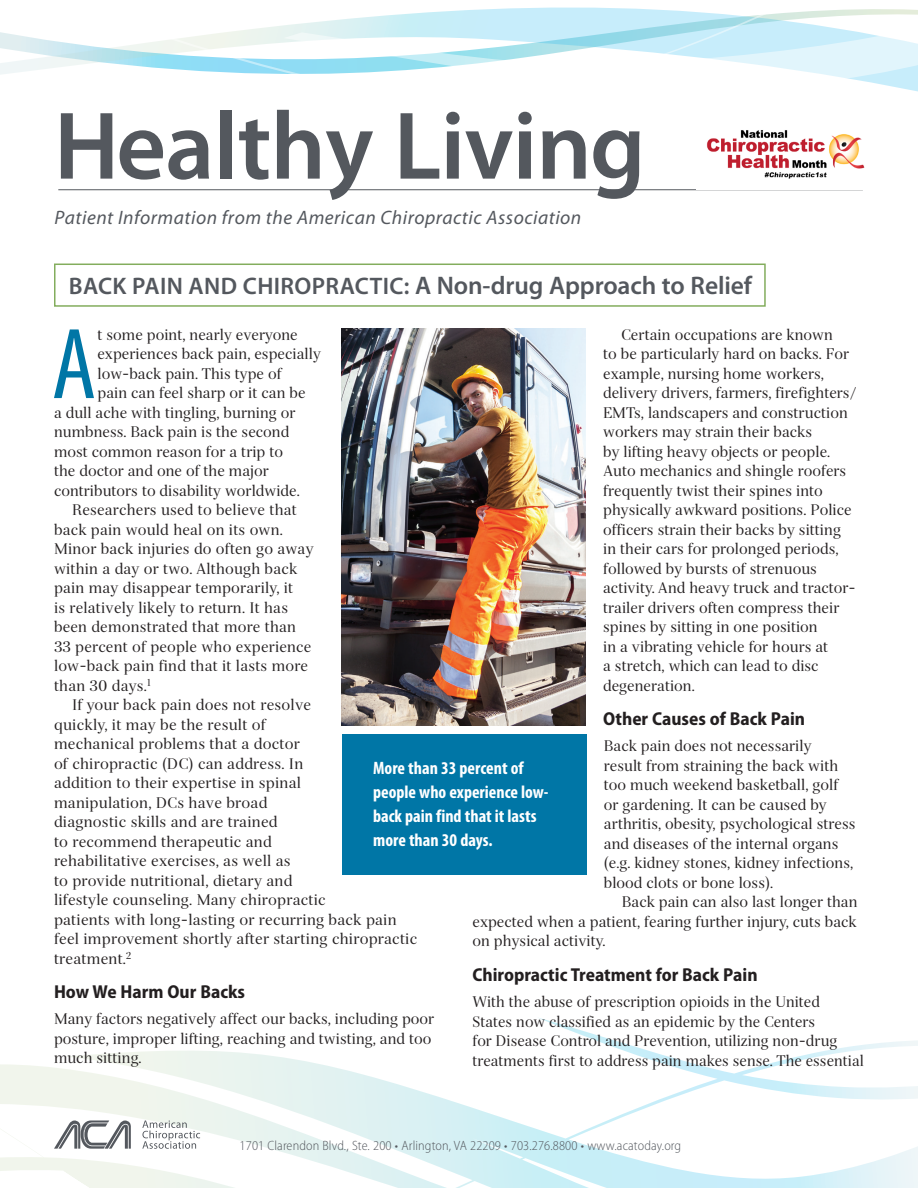
<style>
.page{position:relative;width:918px;height:1188px;background:#fff}
.page>*{position:absolute;margin:0;border:0;box-sizing:border-box;transform-origin:0 0}
.Main_body_text{font:condensed 101.85px "Myriad Pro";color:#0076a6}
.t1{font:600 96.9px "Myriad Pro";letter-spacing:-.01em;color:#54585e}
.Headline{font:600 25.5px "Myriad Pro";letter-spacing:-.005em;color:#54585e}
.t2{font:italic 19.5px "Myriad Pro";letter-spacing:.025em;color:#54585e}
.Subhead{font:700 semi-condensed 18.75px "Myriad Pro";color:#231f20}
.Pull-out_quote{font:700 condensed 18px/24px "Myriad Pro";color:#fff}
.Main_body_text-2{font:15px/19.5px "Serif 72 Beta";color:#231f20}
.t3{font:300 semi-condensed 13.5px "Myriad Pro";letter-spacing:.01em;color:#54585e}
.s1{font-size:24px}
</style>
<div class="page">
<svg style="left:0;top:1018px;width:918px;height:170px"></svg>
<img style="left:341px;top:328px;width:245px;height:397px">
<svg style="left:0;top:7px;width:876px;height:68px"></svg>
<svg style="left:284px;top:24px;width:634px;height:68px"></svg>
<hr style="left:58px;top:189px;width:805px;height:1px;background:#54585e">
<div style="left:342px;top:734px;width:244px;height:141px;background:#0076a6"></div>
<div style="left:54px;top:264px;width:712px;height:43px;border:2px solid #83ad5d"></div>
<svg style="left:54px;top:1120px;width:77px;height:29px"></svg>
<svg style="left:142px;top:1120px;width:58px;height:29px"></svg>
<img style="left:707px;top:130px;width:158px;height:49px">
<p class="t1" style="left:54px;top:84px;width:593px">Healthy Living</p>
<p class="t2" style="left:54px;top:205px;width:528px">Patient Information from the American Chiropractic Association</p>
<p class="Headline" style="left:69px;top:269px;width:685px"><span class="s1">BACK PAIN AND CHIROPRACTIC:</span> A Non-drug Approach to Relief</p>
<p class="Main_body_text" style="left:52px;top:303px;width:46px">A</p>
<p class="Main_body_text-2" style="left:97px;top:325px;width:202px">t some point, nearly everyone</p>
<p class="Main_body_text-2" style="left:603px;top:325px;width:255px;text-indent:18px">Certain occupations are known<br>to be particularly hard on backs. For example, nursing home workers, delivery drivers, farmers, firefighters/ EMTs, landscapers and construction workers may strain their backs<br>by lifting heavy objects or people.<br>Auto mechanics and shingle roofers frequently twist their spines into physically awkward positions. Police officers strain their backs by sitting in their cars for prolonged periods, followed by bursts of strenuous activity. And heavy truck and tractor&shy;trailer drivers often compress their spines by sitting in one position<br>in a vibrating vehicle for hours at<br>a stretch, which can lead to disc degeneration.</p>
<p class="Subhead" style="left:603px;top:708px;width:203px">Other Causes of Back Pain</p>
<p class="Main_body_text-2" style="left:604px;top:736px;width:253px">Back pain does not necessarily<br>result from straining the back with too much weekend basketball, golf or gardening. It can be caused by arthritis, obesity, psychological stress and diseases of the internal organs (e.g. kidney stones, kidney infections, blood clots or bone loss).</p>
<p class="Main_body_text-2" style="left:472px;top:892px;width:387px;text-align:justify;text-indent:149px">Back pain can also last longer than expected when a patient, fearing further injury, cuts back on physical activity.</p>
<p class="Subhead" style="left:472px;top:964px;width:287px">Chiropractic Treatment for Back Pain</p>
<p class="Main_body_text-2" style="left:472px;top:992px;width:393px">With the abuse of prescription opioids in the United<br>States now classified as an epidemic by the Centers<br>for Disease Control and Prevention, utilizing non-drug treatments first to address pain makes sense. The essential</p>
<p class="Main_body_text-2" style="left:97px;top:344px;width:225px">experiences back pain, especially</p>
<p class="Main_body_text-2" style="left:97px;top:364px;width:186px">low-back pain. This type of</p>
<p class="Main_body_text-2" style="left:97px;top:383px;width:210px">pain can feel sharp or it can be</p>
<p class="Main_body_text-2" style="left:54px;top:403px;width:243px">a dull ache with tingling, burning or</p>
<p class="Main_body_text-2" style="left:54px;top:422px;width:237px">numbness. Back pain is the second</p>
<p class="Main_body_text-2" style="left:54px;top:442px;width:231px">most common reason for a trip to</p>
<p class="Main_body_text-2" style="left:54px;top:461px;width:216px">the doctor and one of the major</p>
<p class="Main_body_text-2" style="left:54px;top:481px;width:247px">contributors to disability worldwide.</p>
<p class="Main_body_text-2" style="left:54px;top:500px;width:261px;text-indent:18px">Researchers used to believe that back pain would heal on its own.<br>Minor back injuries do often go away within a day or two. Although back pain may disappear temporarily, it<br>is relatively likely to return. It has been demonstrated that more than<br>33 percent of people who experience low-back pain find that it lasts more than 30 days.<sup>1</sup></p>
<p class="Main_body_text-2" style="left:54px;top:695px;width:365px;text-indent:18px">If your back pain does not resolve<br>quickly, it may be the result of<br>mechanical problems that a doctor<br>of chiropractic (DC) can address. In<br>addition to their expertise in spinal<br>manipulation, DCs have broad<br>diagnostic skills and are trained<br>to recommend therapeutic and<br>rehabilitative exercises, as well as<br>to provide nutritional, dietary and<br>lifestyle counseling. Many chiropractic<br>patients with long-lasting or recurring back pain feel improvement shortly after starting chiropractic treatment.<sup>2</sup></p>
<p class="Subhead" style="left:54px;top:981px;width:193px">How We Harm Our Backs</p>
<p class="Main_body_text-2" style="left:54px;top:1009px;width:382px">Many factors negatively affect our backs, including poor posture, improper lifting, reaching and twisting, and too much sitting.</p>
<p class="Pull-out_quote" style="left:373px;top:755px;width:177px">More than 33 percent of people who experience low&shy;back pain find that it lasts more than 30 days.</p>
<p class="t3" style="left:240px;top:1138px;width:443px">1701 Clarendon Blvd., Ste. 200 • Arlington, VA 22209 • 703.276.8800 • www.acatoday.org</p>
</div>
